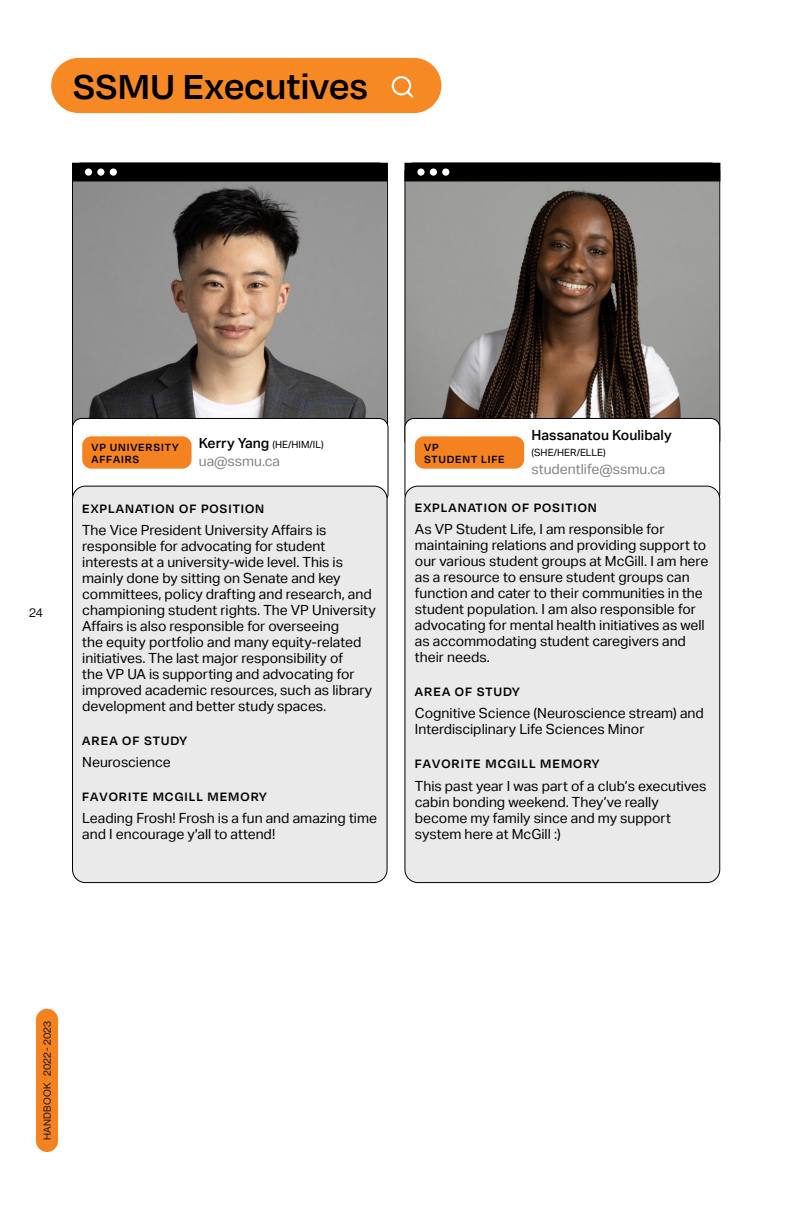
<style>
.page{position:relative;width:792px;height:1224px;background:#fff}
.page>*{position:absolute;margin:0;border:0;box-sizing:border-box;transform-origin:0 0}
.t1{font:600 40px "Degular";color:#000}
.t2{font:14px/16px "Aktiv Grotesk";color:#000101}
.t3{font:600 14px "Degular";letter-spacing:.07em;color:#000101}
.t4{font:14px "Aktiv Grotesk";color:#808285}
.t5{font:500 14px "Aktiv Grotesk";color:#000101}
.t6{font:600 12px/12px "Degular";letter-spacing:.07em;color:#000101}
.t7{font:12px "N Haas Grotesk DS Pro 55 Rg";color:#14121c}
.t8{font:10px "Aktiv Grotesk";color:#000101}
.t9{font:10px "N Haas Grotesk DS Pro 55 Rg";letter-spacing:.015em;color:#14121c}
.s1{font-weight:500;font-size:14px}
</style>
<div class="page">
<div style="left:36px;top:1009px;width:22px;height:143px;background:#f58220;border-radius:11px"></div>
<div style="left:51px;top:58px;width:390px;height:55px;background:#f68924;border-radius:28px"></div>
<div style="left:392px;top:76px;width:19px;height:19px;border:2px solid #fff;border-radius:50%"></div>
<svg style="left:404px;top:89px;width:10px;height:9px"></svg>
<img style="left:74px;top:181px;width:312px;height:241px">
<img style="left:406px;top:181px;width:312px;height:241px">
<div style="left:73px;top:418px;width:315px;height:85px;background:#fff;border-radius:9px"></div>
<div style="left:72px;top:418px;width:317px;height:85px;border:1px solid #000;border-radius:9px"></div>
<div style="left:405px;top:418px;width:315px;height:85px;background:#fff;border-radius:9px"></div>
<div style="left:404px;top:418px;width:316px;height:85px;border:1px solid #000;border-radius:9px"></div>
<div style="left:72px;top:486px;width:315px;height:397px;background:#eaeaea;border-radius:13px"></div>
<div style="left:72px;top:486px;width:316px;height:397px;border:1px solid #000;border-radius:13px"></div>
<div style="left:405px;top:486px;width:315px;height:397px;background:#eaeaea;border-radius:13px"></div>
<div style="left:404px;top:486px;width:316px;height:397px;border:1px solid #000;border-radius:13px"></div>
<div style="left:82px;top:436px;width:110px;height:33px;background:#f58220;border-radius:9px"></div>
<div style="left:415px;top:436px;width:109px;height:33px;background:#f58220;border-radius:9px"></div>
<div style="left:72px;top:163px;width:316px;height:18px;background:#000"></div>
<div style="left:85px;top:169px;width:7px;height:7px;background:#fff;border-radius:50%"></div>
<div style="left:97px;top:169px;width:7px;height:7px;background:#fff;border-radius:50%"></div>
<div style="left:110px;top:169px;width:7px;height:7px;background:#fff;border-radius:50%"></div>
<div style="left:404px;top:163px;width:316px;height:18px;background:#000"></div>
<div style="left:417px;top:169px;width:8px;height:7px;background:#fff;border-radius:50%"></div>
<div style="left:430px;top:169px;width:7px;height:7px;background:#fff;border-radius:50%"></div>
<div style="left:442px;top:169px;width:7px;height:7px;background:#fff;border-radius:50%"></div>
<h1 class="t1" style="left:73px;top:62px;width:297px">SSMU Executives</h1>
<p class="t7" style="left:29px;top:606px;width:15px">24</p>
<p class="t8" style="left:199px;top:439px;width:126px"><span class="s1">Kerry Yang</span> (HE/HIM/IL)</p>
<p class="t4" style="left:199px;top:453px;width:83px">ua@ssmu.ca</p>
<p class="t6" style="left:91px;top:441px;width:89px">VP UNIVERSITY<br>AFFAIRS</p>
<p class="t6" style="left:424px;top:441px;width:82px">VP<br>STUDENT LIFE</p>
<p class="t5" style="left:532px;top:427px;width:142px">Hassanatou Koulibaly</p>
<p class="t8" style="left:532px;top:447px;width:76px">(SHE/HER/ELLE)</p>
<p class="t4" style="left:532px;top:461px;width:135px">studentlife@ssmu.ca</p>
<p class="t3" style="left:82px;top:500px;width:184px">EXPLANATION OF POSITION</p>
<p class="t2" style="left:82px;top:522px;width:295px">The Vice President University Affairs is responsible for advocating for student interests at a university-wide level. This is mainly done by sitting on Senate and key committees, policy drafting and research, and championing student rights. The VP University Affairs is also responsible for overseeing<br>the equity portfolio and many equity-related initiatives. The last major responsibility of<br>the VP UA is supporting and advocating for improved academic resources, such as library development and better study spaces.</p>
<p class="t3" style="left:82px;top:732px;width:106px">AREA OF STUDY</p>
<p class="t2" style="left:82px;top:754px;width:90px">Neuroscience</p>
<p class="t3" style="left:82px;top:788px;width:186px">FAVORITE MCGILL MEMORY</p>
<p class="t2" style="left:82px;top:810px;width:296px">Leading Frosh! Frosh is a fun and amazing time and I encourage y'all to attend!</p>
<p class="t3" style="left:415px;top:499px;width:184px">EXPLANATION OF POSITION</p>
<p class="t2" style="left:415px;top:521px;width:295px">As VP Student Life, I am responsible for maintaining relations and providing support to our various student groups at McGill. I am here as a resource to ensure student groups can function and cater to their communities in the student population. I am also responsible for advocating for mental health initiatives as well as accommodating student caregivers and their needs.</p>
<p class="t3" style="left:415px;top:683px;width:106px">AREA OF STUDY</p>
<p class="t2" style="left:415px;top:706px;width:291px">Cognitive Science (Neuroscience stream) and<br>Interdisciplinary Life Sciences Minor</p>
<p class="t3" style="left:415px;top:755px;width:186px">FAVORITE MCGILL MEMORY</p>
<p class="t2" style="left:415px;top:778px;width:293px">This past year I was part of a club’s executives cabin bonding weekend. They’ve really become my family since and my support system here at McGill :)</p>
<p class="t9" style="left:42px;top:1140px;width:120px;rotate:-90deg">HANDBOOK 2022 - 2023</p>
</div>
